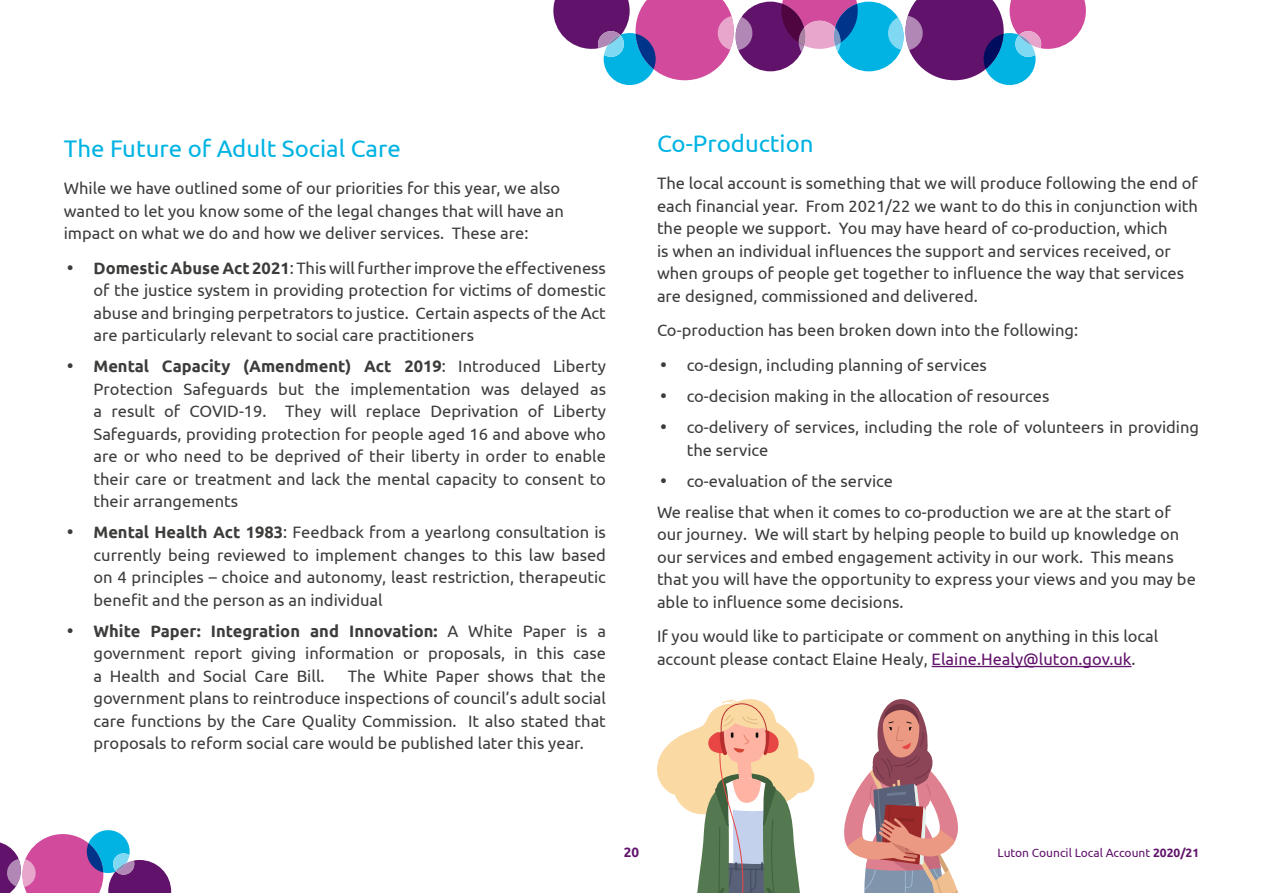
<style>
.page{position:relative;width:1263px;height:893px;background:#fff}
.page>*{position:absolute;margin:0;border:0;box-sizing:border-box;transform-origin:0 0}
.Heading_1{font:24px "Ubuntu";color:#00b3e3}
.body{font:16.5px/22.5px "Ubuntu 2";color:#3c3c3b}
.body-2{font:16.5px/22.5px "Ubuntu";color:#3c3c3b;text-align:justify}
.t1{font:700 13.5px "Ubuntu";color:#61126b}
.t2{font:12px "Ubuntu";color:#61126b}
.s1{font-family:"Ubuntu 2"}
.s2{font-weight:700}
.s3{font-family:"Ubuntu";font-weight:700}
.s4{font-family:"Ubuntu"}
.s5{color:#61126b}
</style>
<div class="page">
<svg style="left:0;top:830px;width:171px;height:63px"></svg>
<div style="left:834px;top:2px;width:70px;height:69px;background:#00b3e3;border-radius:50%"></div>
<div style="left:735px;top:2px;width:70px;height:69px;background:#61126b;border-radius:50%"></div>
<svg style="left:888px;top:0;width:198px;height:85px"></svg>
<svg style="left:553px;top:0;width:199px;height:85px"></svg>
<svg style="left:781px;top:0;width:77px;height:63px"></svg>
<hr style="left:932px;top:666px;width:199px;height:1px;background:#61126b">
<svg style="left:657px;top:699px;width:158px;height:194px"></svg>
<svg style="left:844px;top:699px;width:114px;height:194px"></svg>
<p class="Heading_1" style="left:64px;top:133px;width:339px">The Future of Adult Social Care</p>
<p class="body-2" style="left:64px;top:176px;width:502px;text-align:left">While we have outlined some of our priorities for this year, we also <span class="s1">wanted to let you know some of the legal changes that will have an </span>impact on what we do and how we deliver services. These are:</p>
<p class="body-2" style="left:94px;top:256px;width:514px;text-indent:-27px">• <span class="s2">Domestic Abuse Act 2021</span><span class="s1">: This will further improve the effectiveness </span>of the justice system in providing protection for victims of domestic abuse and bringing perpetrators to justice. Certain aspects of the Act are particularly relevant to social care practitioners</p>
<p class="body" style="left:94px;top:354px;width:514px;text-align:justify;text-indent:-27px">• <span class="s3">Mental Capacity (Amendment) Act 2019</span><span class="s4">: Introduced Liberty Protection Safeguards but the implementation was delayed as </span>a result of COVID-19. They will replace Deprivation of Liberty Safeguards, providing protection for people aged 16 and above who <span class="s4">are or who need to be deprived of their liberty in order to enable </span>their care or treatment and lack the mental capacity to consent to <span class="s4">their arrangements</span></p>
<p class="body-2" style="left:94px;top:521px;width:514px;text-indent:-27px">• <span class="s2">Mental Health Act 1983</span><span class="s1">: Feedback from a yearlong consultation is </span>currently being reviewed to implement changes to this law based on 4 principles – choice and autonomy, least restriction, therapeutic <span class="s1">benefit and the person as an individual</span></p>
<p class="body-2" style="left:94px;top:619px;width:514px;text-indent:-27px">• <span class="s2">White Paper: Integration and Innovation:</span> A White Paper is a government report giving information or proposals, in this case a Health and Social Care Bill.</p>
<p class="body-2" style="left:94px;top:664px;width:514px;text-indent:254px">The White Paper shows that the <span class="s1">government plans to reintroduce inspections of council’s adult social </span>care functions by the Care Quality Commission. It also stated that proposals to reform social care would be published later this year.</p>
<p class="Heading_1" style="left:657px;top:129px;width:158px">Co-Production</p>
<p class="body" style="left:657px;top:172px;width:542px"><span class="s4">The local account is something that we will produce following the end of </span>each financial year. From 2021/22 we want to do this in conjunction with <span class="s4">the people we support. You may have heard of co-production, which<br></span>is when an individual influences the support and services received, or when groups of people get together to influence the way that services <span class="s4">are designed, commissioned and delivered.</span></p>
<p class="body" style="left:657px;top:319px;width:423px">Co-production has been broken down into the following:</p>
<p class="body-2" style="left:660px;top:353px;width:329px">• co-design, including planning of services</p>
<p class="body" style="left:660px;top:384px;width:391px">• co-decision making in the allocation of resources</p>
<p class="body-2" style="left:687px;top:415px;width:514px;text-indent:-27px">• co-delivery of services, including the role of volunteers in providing the service</p>
<p class="body-2" style="left:660px;top:469px;width:235px">• co-evaluation of the service</p>
<p class="body" style="left:657px;top:500px;width:540px"><span class="s4">We realise that when it comes to co-production we are at the start of </span>our journey. We will start by helping people to build up knowledge on our services and embed engagement activity in our work. This means <span class="s4">that you will have the opportunity to express your views and you may be </span>able to influence some decisions.</p>
<p class="body" style="left:657px;top:624px;width:503px">If you would like to participate or comment on anything in this local <span class="s4">account please contact Elaine Healy,</span> <span class="s5">Elaine.Healy@luton.gov.uk</span><span class="s4">.</span></p>
<p class="t1" style="left:624px;top:844px;width:17px">20</p>
<p class="t2" style="left:997px;top:845px;width:203px">Luton Council Local Account <span class="s2">2020/21</span></p>
</div>
